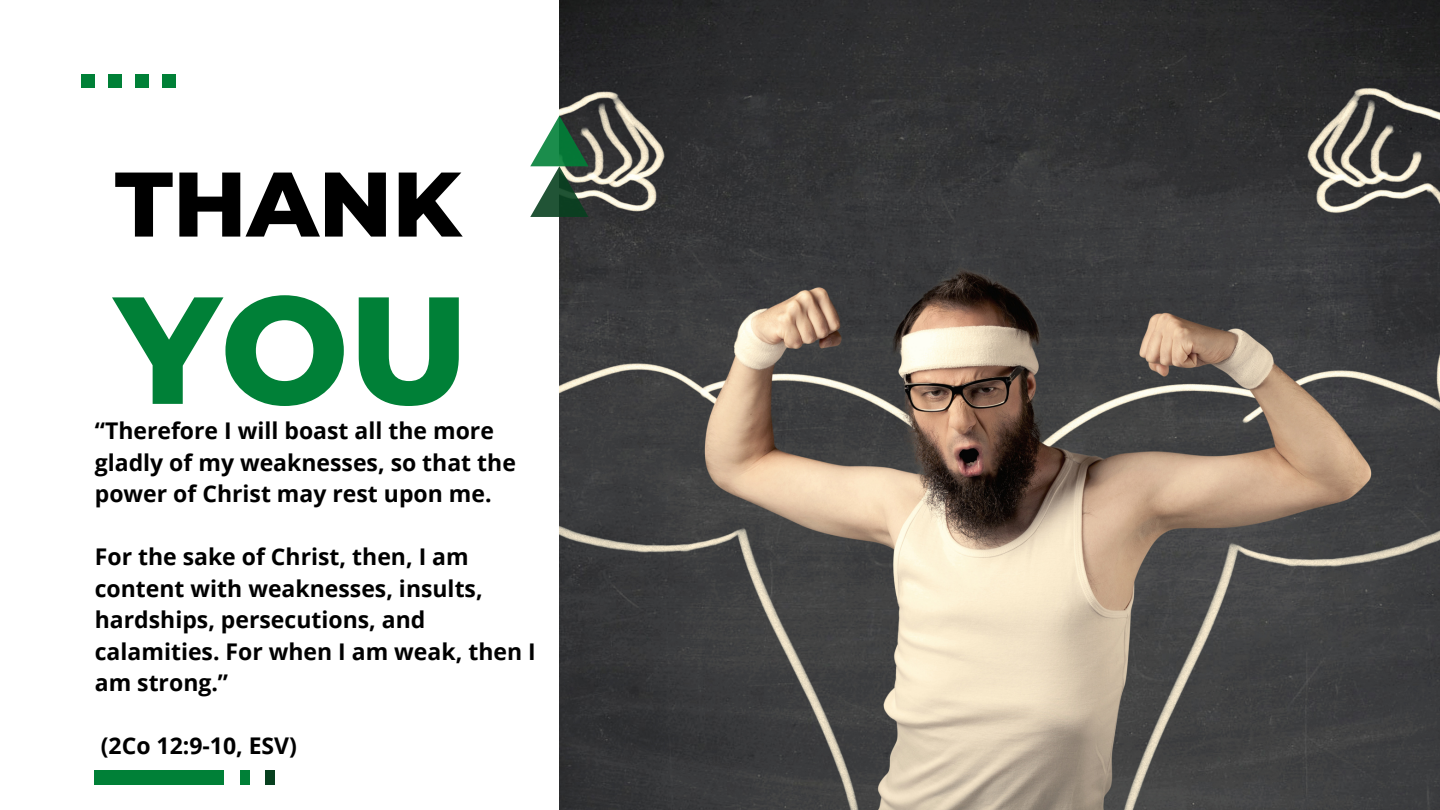
<style>
.page{position:relative;width:1440px;height:810px;background:#fff}
.page>*{position:absolute;margin:0;border:0;box-sizing:border-box;transform-origin:0 0}
.t1{font:800 152.1px "Montserrat";color:#008037}
.t2{font:800 91.5px "Montserrat";color:#000}
.t3{font:700 23px/31.5px "Open Sans";color:#000}
</style>
<div class="page">
<img style="left:560px;top:0;width:880px;height:810px">
<div style="left:81px;top:74px;width:14px;height:14px;background:#008037"></div>
<div style="left:108px;top:74px;width:14px;height:14px;background:#008037"></div>
<div style="left:135px;top:74px;width:14px;height:14px;background:#008037"></div>
<div style="left:162px;top:74px;width:14px;height:14px;background:#008037"></div>
<svg style="left:530px;top:116px;width:59px;height:101px"></svg>
<div style="left:95px;top:770px;width:129px;height:14px;background:#008037"></div>
<div style="left:240px;top:770px;width:9px;height:14px;background:#008037"></div>
<div style="left:265px;top:770px;width:10px;height:14px;background:#07401f"></div>
<h2 class="t2" style="left:115px;top:137px;width:348px">THANK</h2>
<h1 class="t1" style="left:115px;top:238px;width:355px">YOU</h1>
<p class="t3" style="left:95px;top:415px;width:401px">“Therefore I will boast all the more</p>
<p class="t3" style="left:95px;top:446px;width:423px">gladly of my weaknesses, so that the power of Christ may rest upon me.</p>
<p class="t3" style="left:95px;top:541px;width:442px">For the sake of Christ, then, I am content with weaknesses, insults, hardships, persecutions, and calamities. For when I am weak, then I am strong.”</p>
<p class="t3" style="left:101px;top:730px;width:198px">(2Co 12:9-10, ESV)</p>
</div>
